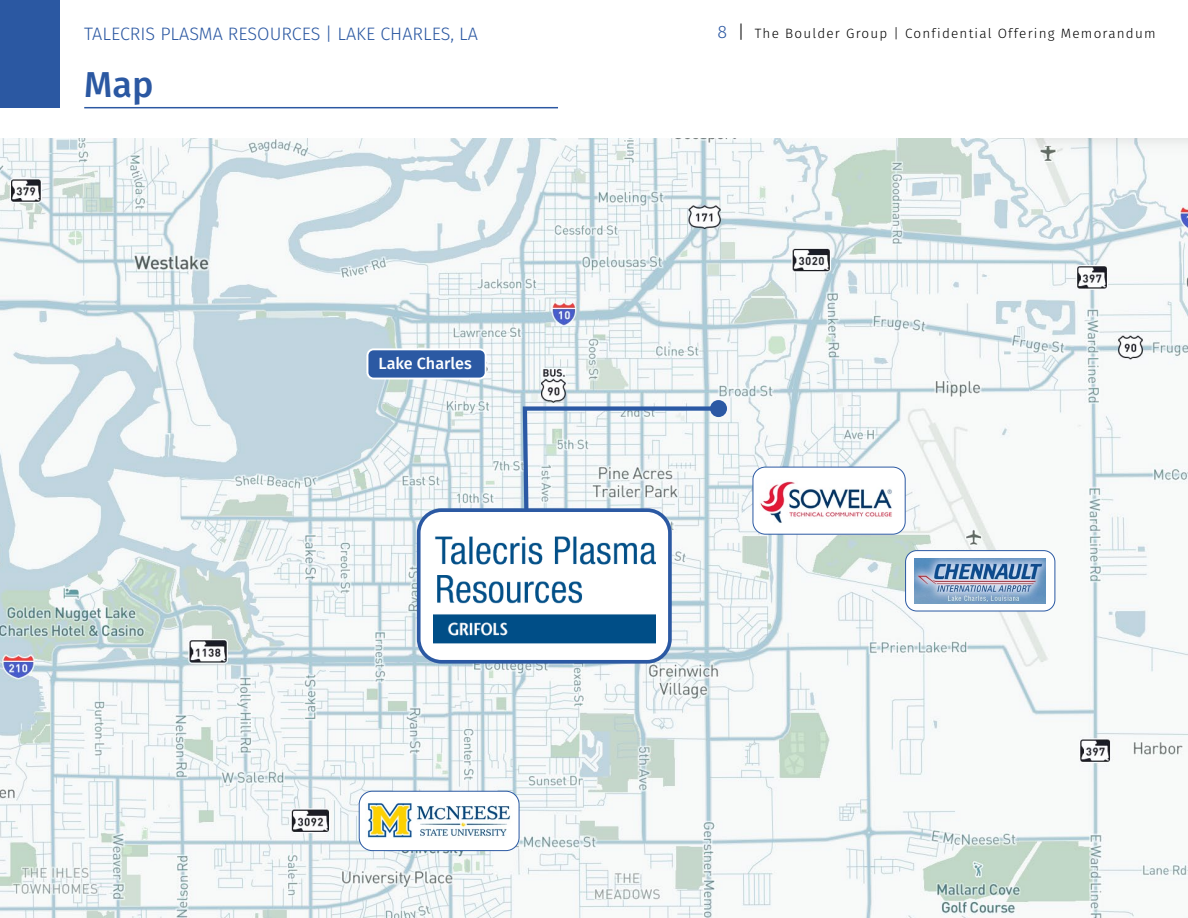
<style>
.page{position:relative;width:1188px;height:918px;background:#fff}
.page>*{position:absolute;margin:0;border:0;box-sizing:border-box;transform-origin:0 0}
.t1{font:500 36px "Fira Sans";color:#2b58a2}
.t2{font:300 18px "Fira Sans";color:#2b58a2}
.t3{font:500 16.2px "Fira Sans";color:#fff}
.t4{font:300 13.5px "Fira Sans";letter-spacing:.09em;color:#000}
.s1{font-size:18px;color:#2b58a2}
.s2{font-size:18px}
</style>
<div class="page">
<img style="left:0;top:138px;width:1188px;height:780px">
<div style="left:0;top:0;width:60px;height:108px;background:#2b58a2"></div>
<hr style="left:84px;top:107px;width:474px;height:1px;background:#2b58a2">
<svg style="left:521px;top:404px;width:202px;height:142px"></svg>
<div style="left:710px;top:400px;width:17px;height:17px;background:#2b59a4;border-radius:50%"></div>
<div style="left:367px;top:349px;width:119px;height:30px;background:#2b59a3;border-radius:6px"></div>
<div style="left:367px;top:348px;width:120px;height:31px;border:2px solid #fff;border-radius:6px"></div>
<div style="left:906px;top:551px;width:149px;height:60px;background:#fff;border-radius:11px"></div>
<div style="left:905px;top:550px;width:150px;height:61px;border:1px solid #2b59a3;border-radius:11px"></div>
<img style="left:915px;top:558px;width:131px;height:46px">
<div style="left:753px;top:467px;width:152px;height:67px;background:#fff;border-radius:12px"></div>
<div style="left:753px;top:467px;width:152px;height:67px;border:1px solid #2b59a3;border-radius:12px"></div>
<img style="left:760px;top:481px;width:132px;height:42px">
<div style="left:359px;top:791px;width:160px;height:60px;background:#fff;border-radius:13px"></div>
<div style="left:359px;top:791px;width:160px;height:60px;border:1px solid #2b59a3;border-radius:13px"></div>
<img style="left:367px;top:802px;width:144px;height:36px">
<div style="left:419px;top:510px;width:251px;height:152px;background:#fff;border-radius:23px"></div>
<div style="left:417px;top:508px;width:255px;height:156px;border:4px solid #2b59a3;border-radius:23px"></div>
<img style="left:433px;top:536px;width:223px;height:108px">
<h2 class="t2" style="left:84px;top:21px;width:395px">TALECRIS PLASMA RESOURCES | LAKE CHARLES, LA</h2>
<p class="t4" style="left:718px;top:24px;width:439px"><span class="s1">8</span> <span class="s2">|</span> The Boulder Group | Confidential Offering Memorandum</p>
<h1 class="t1" style="left:84px;top:55px;width:71px">Map</h1>
<p class="t3" style="left:379px;top:351px;width:95px">Lake Charles</p>
</div>
